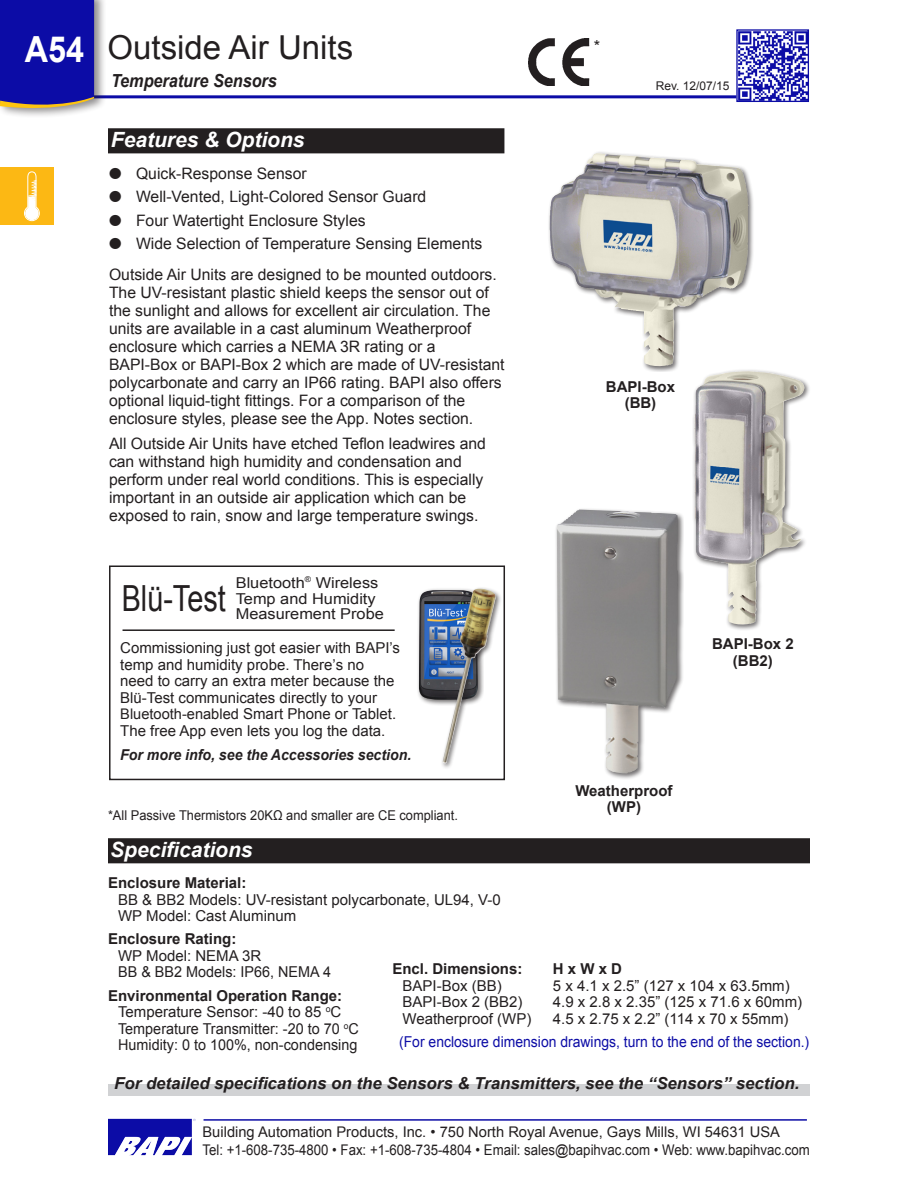
<style>
.page{position:relative;width:918px;height:1188px;background:#fff}
.page>*{position:absolute;margin:0;border:0;box-sizing:border-box;transform-origin:0 0}
.Sub_Section_Title{font:36px "Arial";color:#231f20;scale:.8 1}
.t1{font:700 36px "Arial";color:#fff;scale:.9 1}
.Sub_Section_Title-2{font:33px "Arial";color:#231f20}
.Subhead{font:italic 700 21px "Arial";color:#fff}
.Section_Title{font:italic 700 18px "Arial";color:#231f20;scale:.9 1}
.Body_text{font:italic 700 16.5px "Arial";color:#231f20}
.Body_text-2{font:16.5px "Arial";color:#231f20}
.definition{font:15.75px/18px "Arial";color:#231f20}
.Bullet_List{font:15.75px "Arial";color:#231f20}
.Sub_Section_Title-3{font:15px/16.5px "Arial";color:#231f20}
.Pict_Title{font:700 15px/16.5px "Arial";color:#231f20;text-align:center}
.Sub_Section_Title-4{font:15px "Arial";color:#231f20;scale:.96 1}
.t2{font:15px "Arial";color:#0c0ca6;scale:.93 1}
.Sub_Section_Title-5{font:15px/15.8px "Arial";color:#231f20;scale:1.09 1}
.t3{font:italic 700 15px "Arial";color:#231f20;scale:.94 1}
.t4{font:14.7px "Arial";color:#231f20;scale:.9 1}
.t5{font:14.7px "Arial";color:#231f20}
.Body_text-3{font:13.5px "Arial";color:#231f20;scale:.95 1}
.Body_text-4{font:12px "Arial";color:#231f20}
.s1{font-size:14.7px}
</style>
<div class="page">
<hr style="left:14px;top:95px;width:722px;height:3px;background:#0c0ca6">
<div style="left:0;top:0;width:107px;height:119px;background:#231f20;opacity:.5"></div>
<svg style="left:0;top:0;width:94px;height:113px;background:#1e1da3"></svg>
<img style="left:738px;top:31px;width:69px;height:69px">
<div style="left:736px;top:29px;width:73px;height:73px;border:1px solid #0c0ca6"></div>
<div style="left:0;top:167px;width:54px;height:57px;background:#fcb814"></div>
<svg style="left:24px;top:172px;width:16px;height:49px"></svg>
<hr style="left:204px;top:1119px;width:603px;height:2px;background:#0c0ca6">
<img style="left:108px;top:1118px;width:87px;height:38px">
<div style="left:554px;top:507px;width:130px;height:273px;background:#231f20;opacity:.65"></div>
<img style="left:557px;top:510px;width:122px;height:264px">
<div style="left:692px;top:368px;width:118px;height:263px;background:#231f20;opacity:.65"></div>
<img style="left:694px;top:371px;width:63px;height:254px">
<div style="left:547px;top:150px;width:207px;height:222px;background:#231f20;opacity:.65"></div>
<img style="left:549px;top:153px;width:101px;height:182px">
<div style="left:109px;top:129px;width:395px;height:24px;background:#231f20"></div>
<div style="left:108px;top:128px;width:396px;height:25px;border:2px solid #231f20"></div>
<div style="left:109px;top:839px;width:700px;height:24px;background:#231f20"></div>
<div style="left:108px;top:838px;width:702px;height:25px;border:2px solid #231f20"></div>
<img style="left:529px;top:38px;width:60px;height:47px">
<div style="left:108px;top:1084px;width:702px;height:11px;background:#d1d2d4"></div>
<div style="left:109px;top:566px;width:396px;height:214px;border:2px solid #231f20"></div>
<div style="left:416px;top:588px;width:68px;height:118px;background:#231f20;opacity:.65"></div>
<img style="left:419px;top:590px;width:21px;height:110px">
<div style="left:440px;top:586px;width:62px;height:184px;background:#231f20;opacity:.65"></div>
<img style="left:460px;top:589px;width:19px;height:50px">
<hr style="left:123px;top:629px;width:272px;height:2px;background:#231f20">
<p class="t1" style="left:25px;top:25px;width:68px">A54</p>
<p class="Sub_Section_Title-2" style="left:108px;top:26px;width:247px">Outside Air Units</p>
<p class="Section_Title" style="left:111px;top:69px;width:186px">Temperature Sensors</p>
<p class="Subhead" style="left:111px;top:126px;width:195px">Features &amp; Options</p>
<p class="Bullet_List" style="left:109px;top:163px;width:199px">● Quick-Response Sensor</p>
<p class="Bullet_List" style="left:109px;top:186px;width:319px">● Well-Vented, Light-Colored Sensor Guard</p>
<p class="Bullet_List" style="left:109px;top:210px;width:258px">● Four Watertight Enclosure Styles</p>
<p class="Bullet_List" style="left:109px;top:233px;width:375px">● Wide Selection of Temperature Sensing Elements</p>
<p class="definition" style="left:109px;top:266px;width:397px">Outside Air Units are designed to be mounted outdoors.<br>The UV-resistant plastic shield keeps the sensor out of the sunlight and allows for excellent air circulation. The units are available in a cast aluminum Weatherproof enclosure which carries a NEMA 3R rating or a BAPI-Box or BAPI-Box 2 which are made of UV-resistant polycarbonate and carry an IP66 rating. BAPI also offers optional liquid-tight fittings. For a comparison of the enclosure styles, please see the App. Notes section.</p>
<p class="definition" style="left:109px;top:435px;width:379px">All Outside Air Units have etched Teflon leadwires and can withstand high humidity and condensation and perform under real world conditions. This is especially important in an outside air application which can be exposed to rain, snow and large temperature swings.</p>
<p class="Sub_Section_Title-5" style="left:236px;top:575px;width:132px">Bluetooth<sup>®</sup> Wireless</p>
<p class="Sub_Section_Title-5" style="left:236px;top:591px;width:137px">Temp and Humidity<br>Measurement Probe</p>
<p class="Sub_Section_Title-3" style="left:120px;top:640px;width:281px">Commissioning just got easier with BAPI’s temp and humidity probe. There’s no need to carry an extra meter because the Blü-Test communicates directly to your <span class="s1">Bluetooth-enabled</span> Smart Phone or Tablet.<br>The free App even lets you log the data.</p>
<p class="t3" style="left:120px;top:745px;width:311px">For more info, see the Accessories section.</p>
<p class="Sub_Section_Title" style="left:122px;top:574px;width:132px">Blü-Test</p>
<p class="Body_text-3" style="left:108px;top:807px;width:370px">*All Passive Thermistors 20KΩ and smaller are CE compliant.</p>
<p class="Subhead" style="left:110px;top:836px;width:144px">Specifications</p>
<p class="Body_text-2" style="left:594px;top:36px;width:8px">*</p>
<p class="Body_text-4" style="left:656px;top:78px;width:75px">Rev. 12/07/15</p>
<p class="Pict_Title" style="left:606px;top:379px;width:71px">BAPI-Box (BB)</p>
<p class="Pict_Title" style="left:712px;top:636px;width:83px">BAPI-Box 2 (BB2)</p>
<p class="Pict_Title" style="left:575px;top:783px;width:99px">Weatherproof (WP)</p>
<p class="Pict_Title" style="left:108px;top:875px;width:140px">Enclosure Material:</p>
<p class="Sub_Section_Title-3" style="left:118px;top:891px;width:384px">BB &amp; BB2 Models: UV-resistant polycarbonate, UL94, V-0</p>
<p class="Sub_Section_Title-3" style="left:118px;top:908px;width:180px">WP Model: Cast Aluminum</p>
<p class="Pict_Title" style="left:108px;top:931px;width:130px">Enclosure Rating:</p>
<p class="Sub_Section_Title-3" style="left:118px;top:948px;width:145px">WP Model: NEMA 3R</p>
<p class="Sub_Section_Title-4" style="left:118px;top:962px;width:223px">BB &amp; BB2 Models: IP66, NEMA 4</p>
<p class="Pict_Title" style="left:108px;top:988px;width:236px">Environmental Operation Range:</p>
<p class="Sub_Section_Title-3" style="left:118px;top:1004px;width:225px">Temperature Sensor: -40 to 85 <sup>o</sup>C</p>
<p class="Sub_Section_Title-4" style="left:118px;top:1019px;width:252px">Temperature Transmitter: -20 to 70 <sup>o</sup>C</p>
<p class="Sub_Section_Title-4" style="left:118px;top:1035px;width:251px">Humidity: 0 to 100%, non-condensing</p>
<p class="Pict_Title" style="left:392px;top:961px;width:132px">Encl. Dimensions:</p>
<p class="Pict_Title" style="left:553px;top:961px;width:71px">H x W x D</p>
<p class="Sub_Section_Title-3" style="left:403px;top:978px;width:101px">BAPI-Box (BB)</p>
<p class="Sub_Section_Title-3" style="left:553px;top:978px;width:238px">5 x 4.1 x 2.5” (127 x 104 x 63.5mm)</p>
<p class="Sub_Section_Title-3" style="left:403px;top:994px;width:122px">BAPI-Box 2 (BB2)</p>
<p class="Sub_Section_Title-3" style="left:553px;top:994px;width:251px">4.9 x 2.8 x 2.35” (125 x 71.6 x 60mm)</p>
<p class="Sub_Section_Title-3" style="left:403px;top:1011px;width:130px">Weatherproof (WP)</p>
<p class="Sub_Section_Title-3" style="left:553px;top:1011px;width:237px">4.5 x 2.75 x 2.2” (114 x 70 x 55mm)</p>
<p class="t2" style="left:399px;top:1032px;width:443px">(For enclosure dimension drawings, turn to the end of the section.)</p>
<p class="Body_text" style="left:114px;top:1072px;width:687px">For detailed specifications on the Sensors &amp; Transmitters, see the “Sensors” section.</p>
<p class="t5" style="left:202px;top:1123px;width:579px">Building Automation Products, Inc. • 750 North Royal Avenue, Gays Mills, WI 54631 USA</p>
<p class="t4" style="left:202px;top:1141px;width:676px">Tel: +1-608-735-4800 • Fax: +1-608-735-4804 • Email: sales@bapihvac.com • Web: www.bapihvac.com</p>
</div>
